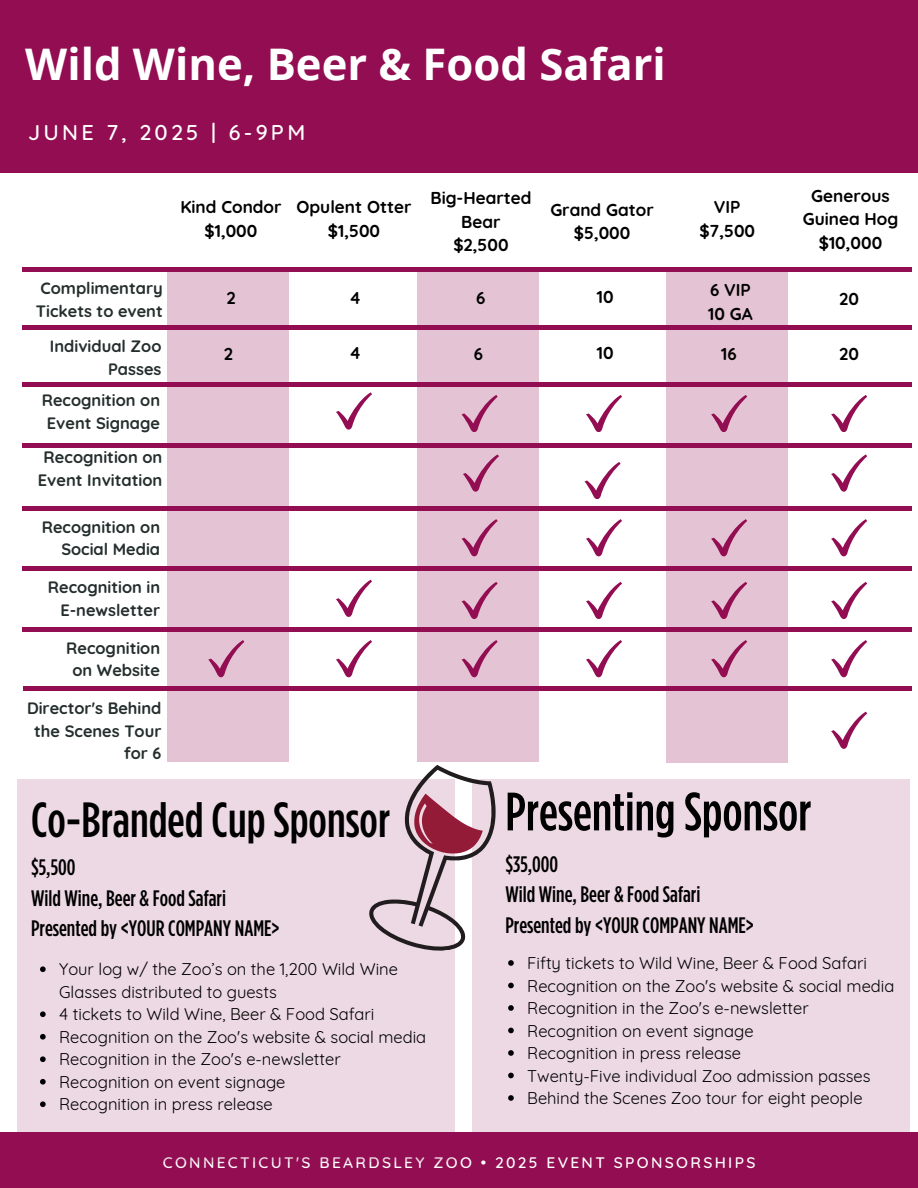
<style>
.page{position:relative;width:918px;height:1188px;background:#fff}
.page>*{position:absolute;margin:0;border:0;box-sizing:border-box;transform-origin:0 0}
.t1{font:500 53.85px "Gotham Condensed";color:#000}
.t2{font:500 49.35px "Gotham Condensed";color:#000}
.t3{font:700 43.65px "Open Sans";color:#fff}
.t4{font:500 22.35px/30.3px "Gotham Condensed";color:#000}
.t5{font:500 21.75px "Quicksand";letter-spacing:.15em;color:#fff}
.t6{font:700 17.25px/23.4px "Quicksand";color:#000;text-align:center}
.t7{font:16.5px/22.5px "Quicksand";color:#000}
.t8{font:700 16.5px/22.5px "Quicksand";color:#242e2d;text-align:right}
.t9{font:500 15.6px "Quicksand";letter-spacing:.15em;color:#fff}
</style>
<div class="page">
<div style="left:0;top:1133px;width:918px;height:55px;background:#920d51"></div>
<div style="left:0;top:0;width:918px;height:172px;background:#920d51"></div>
<div style="left:167px;top:271px;width:121px;height:491px;background:#e4c3d4"></div>
<div style="left:417px;top:271px;width:122px;height:491px;background:#e4c3d4"></div>
<hr style="left:22px;top:267px;width:890px;height:4px;background:#920d51">
<hr style="left:22px;top:326px;width:890px;height:4px;background:#920d51">
<hr style="left:22px;top:383px;width:890px;height:4px;background:#920d51">
<hr style="left:22px;top:444px;width:890px;height:4px;background:#920d51">
<hr style="left:22px;top:507px;width:890px;height:4px;background:#920d51">
<hr style="left:22px;top:566px;width:890px;height:4px;background:#920d51">
<hr style="left:22px;top:628px;width:890px;height:4px;background:#920d51">
<hr style="left:24px;top:686px;width:888px;height:4px;background:#920d51">
<svg style="left:667px;top:271px;width:121px;height:491px;background:#ddb4c9"></svg>
<svg style="left:831px;top:712px;width:36px;height:37px"></svg>
<svg style="left:831px;top:454px;width:36px;height:37px"></svg>
<svg style="left:463px;top:454px;width:36px;height:37px"></svg>
<svg style="left:831px;top:519px;width:36px;height:37px"></svg>
<svg style="left:711px;top:519px;width:36px;height:37px"></svg>
<svg style="left:586px;top:519px;width:36px;height:37px"></svg>
<svg style="left:462px;top:519px;width:36px;height:37px"></svg>
<svg style="left:831px;top:640px;width:36px;height:37px"></svg>
<svg style="left:711px;top:640px;width:36px;height:37px"></svg>
<svg style="left:586px;top:640px;width:36px;height:37px"></svg>
<svg style="left:462px;top:640px;width:36px;height:37px"></svg>
<svg style="left:336px;top:640px;width:36px;height:37px"></svg>
<svg style="left:208px;top:640px;width:36px;height:37px"></svg>
<svg style="left:831px;top:395px;width:36px;height:37px"></svg>
<svg style="left:711px;top:395px;width:36px;height:37px"></svg>
<svg style="left:586px;top:395px;width:36px;height:37px"></svg>
<svg style="left:462px;top:395px;width:36px;height:37px"></svg>
<svg style="left:336px;top:392px;width:36px;height:37px"></svg>
<svg style="left:831px;top:582px;width:36px;height:37px"></svg>
<svg style="left:711px;top:582px;width:36px;height:37px"></svg>
<svg style="left:586px;top:582px;width:36px;height:37px"></svg>
<svg style="left:462px;top:582px;width:36px;height:37px"></svg>
<svg style="left:336px;top:580px;width:36px;height:37px"></svg>
<div style="left:472px;top:780px;width:438px;height:353px;background:#edd9e3"></div>
<div style="left:17px;top:780px;width:438px;height:353px;background:#edd9e3"></div>
<svg style="left:351px;top:765px;width:163px;height:201px;background:#d9c2cb"></svg>
<svg style="left:508px;top:983px;width:6px;height:5px"></svg>
<svg style="left:508px;top:1005px;width:6px;height:6px"></svg>
<svg style="left:508px;top:1028px;width:6px;height:5px"></svg>
<svg style="left:508px;top:1050px;width:6px;height:6px"></svg>
<svg style="left:508px;top:1073px;width:6px;height:5px"></svg>
<svg style="left:508px;top:1095px;width:6px;height:6px"></svg>
<svg style="left:40px;top:966px;width:6px;height:6px"></svg>
<svg style="left:40px;top:1011px;width:6px;height:6px"></svg>
<svg style="left:40px;top:1034px;width:6px;height:6px"></svg>
<svg style="left:40px;top:1056px;width:6px;height:6px"></svg>
<svg style="left:40px;top:1079px;width:6px;height:6px"></svg>
<svg style="left:40px;top:1101px;width:6px;height:6px"></svg>
<svg style="left:585px;top:462px;width:36px;height:37px"></svg>
<p class="t3" style="left:25px;top:33px;width:642px">Wild Wine, Beer &amp; Food Safari</p>
<h5 class="t5" style="left:28px;top:118px;width:279px">JUNE 7, 2025 | 6-9PM</h5>
<h2 class="t6" style="left:180px;top:195px;width:103px">Kind Condor $1,000</h2>
<h5 class="t6" style="left:297px;top:195px;width:116px">Opulent Otter $1,500</h5>
<h5 class="t6" style="left:699px;top:195px;width:57px">VIP $7,500</h5>
<h5 class="t6" style="left:803px;top:184px;width:97px">Generous<br>Guinea Hog $10,000</h5>
<p class="t6" style="left:430px;top:186px;width:103px">Big-Hearted<br>Bear<br>$2,500</p>
<h1 class="t6" style="left:550px;top:198px;width:105px">Grand Gator $5,000</h1>
<h5 class="t8" style="left:36px;top:277px;width:128px;text-align:left">Complimentary<br>Tickets to event</h5>
<h4 class="t6" style="left:226px;top:286px;width:11px">2</h4>
<h5 class="t6" style="left:349px;top:286px;width:14px">4</h5>
<p class="t6" style="left:476px;top:286px;width:11px">6</p>
<p class="t6" style="left:597px;top:285px;width:18px">10</p>
<p class="t6" style="left:708px;top:278px;width:46px;text-align:left">6 VIP<br>10 GA</p>
<p class="t6" style="left:839px;top:287px;width:21px">20</p>
<p class="t8" style="left:50px;top:335px;width:113px">Individual Zoo<br>Passes</p>
<p class="t6" style="left:224px;top:342px;width:11px">2</p>
<p class="t6" style="left:349px;top:341px;width:14px">4</p>
<p class="t6" style="left:474px;top:342px;width:11px">6</p>
<p class="t6" style="left:597px;top:341px;width:18px">10</p>
<p class="t6" style="left:721px;top:342px;width:17px">16</p>
<p class="t6" style="left:839px;top:342px;width:21px">20</p>
<p class="t8" style="left:42px;top:389px;width:120px;text-align:center">Recognition on<br>Event Signage</p>
<h5 class="t8" style="left:38px;top:445px;width:126px;line-height:23px;text-align:center">Recognition on<br>Event Invitation</h5>
<h4 class="t8" style="left:42px;top:515px;width:120px">Recognition on<br>Social Media</h4>
<p class="t8" style="left:48px;top:576px;width:114px">Recognition in<br>E-newsletter</p>
<p class="t8" style="left:66px;top:636px;width:95px;text-align:center">Recognition on Website</p>
<p class="t8" style="left:27px;top:697px;width:136px">Director's Behind the Scenes Tour for 6</p>
<h5 class="t2" style="left:31px;top:793px;width:361px">Co-Branded Cup Sponsor</h5>
<h5 class="t4" style="left:31px;top:852px;width:250px">$5,500<br>Wild Wine, Beer &amp; Food Safari<br>Presented by &lt;YOUR COMPANY NAME&gt;</h5>
<h5 class="t7" style="left:59px;top:958px;width:340px">Your log w/ the Zoo’s on the 1,200 Wild Wine<br>Glasses distributed to guests</h5>
<p class="t7" style="left:59px;top:1003px;width:317px">4 tickets to Wild Wine, Beer &amp; Food Safari</p>
<p class="t7" style="left:59px;top:1026px;width:369px">Recognition on the Zoo's website &amp; social media</p>
<h5 class="t7" style="left:59px;top:1048px;width:283px">Recognition in the Zoo's e-newsletter</h5>
<p class="t7" style="left:59px;top:1071px;width:228px">Recognition on event signage</p>
<p class="t7" style="left:59px;top:1093px;width:215px">Recognition in press release</p>
<p class="t1" style="left:505px;top:782px;width:308px">Presenting Sponsor</p>
<p class="t4" style="left:505px;top:848px;width:250px">$35,000<br>Wild Wine, Beer &amp; Food Safari<br>Presented by &lt;YOUR COMPANY NAME&gt;</p>
<p class="t7" style="left:527px;top:952px;width:341px">Fifty tickets to Wild Wine, Beer &amp; Food Safari</p>
<p class="t7" style="left:527px;top:974px;width:369px">Recognition on the Zoo's website &amp; social media</p>
<p class="t7" style="left:527px;top:997px;width:283px">Recognition in the Zoo's e-newsletter</p>
<p class="t7" style="left:527px;top:1019px;width:228px">Recognition on event signage</p>
<h5 class="t7" style="left:527px;top:1042px;width:215px">Recognition in press release</h5>
<p class="t7" style="left:527px;top:1064px;width:345px">Twenty-Five individual Zoo admission passes</p>
<p class="t7" style="left:527px;top:1087px;width:337px">Behind the Scenes Zoo tour for eight people</p>
<p class="t9" style="left:163px;top:1152px;width:594px">CONNECTICUT'S BEARDSLEY ZOO • 2025 EVENT SPONSORSHIPS</p>
</div>
